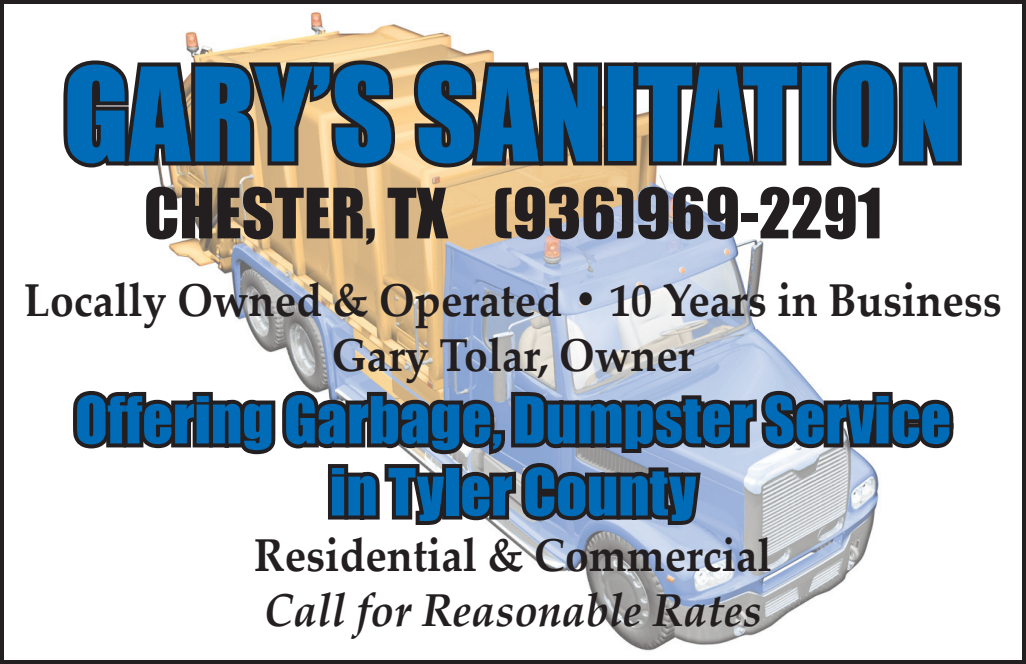
<style>
.page{position:relative;width:1026px;height:664px;background:#fff}
.page>*{position:absolute;margin:0;border:0;box-sizing:border-box;transform-origin:0 0}
.t1{font:120px "Impact";color:#006cb7}
.t2{font:64px "Impact";color:#231f20}
.t3{font:60px/72px "Impact";color:#006cb7;text-align:center}
.t4{font:700 46px/55.2px "Palatino Linotype";color:#231f20;text-align:center;scale:.93 1}
.t5{font:italic 700 46px "Palatino Linotype";color:#231f20;scale:.93 1}
</style>
<div class="page">
<div style="left:0;top:0;width:1026px;height:663px;border:4px solid #231f20"></div>
<img style="left:159px;top:12px;width:687px;height:639px">
<svg style="left:63px;top:13px;width:338px;height:168px"></svg>
<svg style="left:408px;top:13px;width:198px;height:160px"></svg>
<div style="left:604px;top:62px;width:33px;height:103px;border:8px solid #231f20"></div>
<svg style="left:630px;top:13px;width:175px;height:156px"></svg>
<div style="left:799px;top:62px;width:32px;height:103px;border:8px solid #231f20"></div>
<svg style="left:828px;top:55px;width:134px;height:118px"></svg>
<svg style="left:73px;top:384px;width:881px;height:192px"></svg>
<h1 class="t1" style="left:63px;top:21px;width:901px">GARY’S SANITATION</h1>
<h2 class="t2" style="left:144px;top:163px;width:740px">CHESTER, TX (936)969-2291</h2>
<p class="t4" style="left:24px;top:271px;width:1053px">Locally Owned &amp; Operated • 10 Years in Business<br>Gary Tolar, Owner</p>
<h3 class="t3" style="left:75px;top:382px;width:878px">Offering Garbage, Dumpster Service in Tyler County</h3>
<p class="t4" style="left:254px;top:525px;width:558px">Residential &amp; Commercial</p>
<p class="t5" style="left:264px;top:577px;width:537px">Call for Reasonable Rates</p>
</div>
